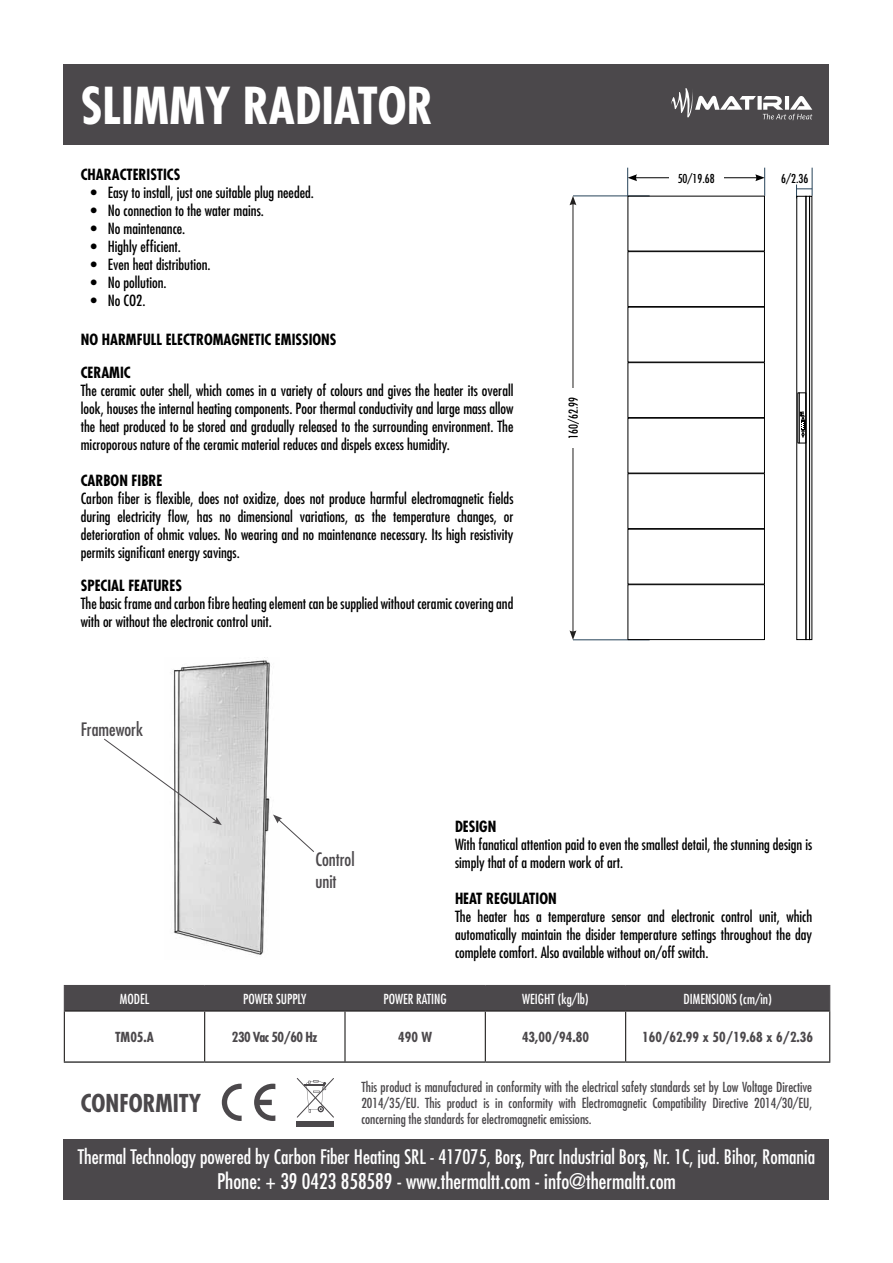
<style>
.page{position:relative;width:893px;height:1263px;background:#fff}
.page>*{position:absolute;margin:0;border:0;box-sizing:border-box;transform-origin:0 0}
.t1{font:700 condensed 49.5px "Futura LT";color:#fff}
.t2{font:700 condensed 24px "Futura LT";color:#4b484b}
.t3{font:condensed 21px "Futura LT";color:#fff}
.t4{font:condensed 19.5px "Futura LT";color:#fff}
.t5{font:condensed 18px/21.6px "Futura LT";color:#4b484b}
.t6{font:condensed 15px/18px "Futura LT";color:#000;text-align:justify}
.t7{font:700 condensed 15px "Futura LT";color:#000}
.t8{font:condensed 13.5px/16.2px "Futura LT";color:#4b484b;text-align:justify}
.t9{font:condensed 13.5px "Futura LT";color:#fff}
.t10{font:700 condensed 13.5px "Futura LT";color:#4b484b}
.t11{font:700 condensed 13.5px "Futura LT";letter-spacing:-.04em;color:#4b484b}
.t12{font:condensed 12px "Futura LT";color:#000}
.s1{font-family:"Myriad Pro"}
</style>
<div class="page">
<img style="left:173px;top:657px;width:98px;height:298px">
<hr style="left:573px;top:203px;width:1px;height:430px;background:#211f1e">
<svg style="left:569px;top:196px;width:7px;height:9px"></svg>
<svg style="left:569px;top:630px;width:7px;height:10px"></svg>
<hr style="left:635px;top:177px;width:123px;height:1px;background:#000">
<div style="left:669px;top:168px;width:54px;height:20px;background:#fff"></div>
<div style="left:563px;top:388px;width:20px;height:60px;background:#fff"></div>
<hr style="left:573px;top:196px;width:77px;height:1px;background:#27445a">
<hr style="left:573px;top:639px;width:77px;height:1px;background:#27445a">
<svg style="left:755px;top:168px;width:10px;height:28px"></svg>
<svg style="left:627px;top:168px;width:10px;height:28px"></svg>
<svg style="left:104px;top:738px;width:118px;height:87px"></svg>
<svg style="left:273px;top:814px;width:41px;height:38px"></svg>
<div style="left:806px;top:196px;width:4px;height:444px;border:1px solid #000"></div>
<div style="left:796px;top:196px;width:10px;height:444px;border:1px solid #000"></div>
<div style="left:628px;top:251px;width:137px;height:56px;border:1px solid #000"></div>
<div style="left:628px;top:362px;width:137px;height:56px;border:1px solid #000"></div>
<div style="left:628px;top:473px;width:137px;height:56px;border:1px solid #000"></div>
<div style="left:628px;top:584px;width:137px;height:56px;border:1px solid #000"></div>
<div style="left:797px;top:392px;width:9px;height:51px;border:1px solid #000"></div>
<hr style="left:799px;top:392px;width:1px;height:51px;background:#000">
<svg style="left:800px;top:411px;width:5px;height:27px"></svg>
<svg style="left:796px;top:168px;width:17px;height:30px"></svg>
<div style="left:64px;top:64px;width:765px;height:81px;background:#4b484b"></div>
<svg style="left:222px;top:1084px;width:20px;height:37px"></svg>
<svg style="left:254px;top:1084px;width:21px;height:37px"></svg>
<svg style="left:297px;top:1078px;width:37px;height:40px"></svg>
<div style="left:297px;top:1121px;width:37px;height:6px;background:#4b484b"></div>
<hr style="left:64px;top:1011px;width:1px;height:50px;background:#211f1e">
<hr style="left:204px;top:1011px;width:1px;height:50px;background:#211f1e">
<hr style="left:344px;top:1011px;width:2px;height:50px;background:#211f1e">
<hr style="left:485px;top:1011px;width:1px;height:50px;background:#211f1e">
<hr style="left:625px;top:1011px;width:1px;height:50px;background:#211f1e">
<hr style="left:829px;top:1011px;width:1px;height:50px;background:#211f1e">
<hr style="left:64px;top:1061px;width:141px;height:1px;background:#000">
<hr style="left:205px;top:1061px;width:140px;height:1px;background:#000">
<hr style="left:345px;top:1061px;width:140px;height:1px;background:#000">
<hr style="left:485px;top:1061px;width:141px;height:1px;background:#000">
<hr style="left:626px;top:1061px;width:204px;height:1px;background:#000">
<div style="left:64px;top:985px;width:766px;height:26px;background:#4b484b"></div>
<svg style="left:671px;top:88px;width:141px;height:32px"></svg>
<div style="left:64px;top:1139px;width:765px;height:60px;background:#4b484b"></div>
<svg style="left:515px;top:1154px;width:6px;height:15px"></svg>
<svg style="left:640px;top:1154px;width:5px;height:15px"></svg>
<h1 class="t1" style="left:81px;top:75px;width:354px">SLIMMY RADIATOR</h1>
<p class="t7" style="left:81px;top:165px;width:101px">CHARACTERISTICS</p>
<p class="t6" style="left:91px;top:183px;width:225px">• Easy to install, just one suitable plug needed.</p>
<p class="t6" style="left:91px;top:201px;width:175px">• No connection to the water mains.</p>
<p class="t6" style="left:91px;top:219px;width:96px">• No maintenance.</p>
<p class="t6" style="left:91px;top:237px;width:92px">• Highly efficient.</p>
<p class="t6" style="left:91px;top:255px;width:121px">• Even heat distribution.</p>
<p class="t6" style="left:91px;top:273px;width:77px">• No pollution.</p>
<p class="t6" style="left:91px;top:291px;width:56px">• No CO2.</p>
<p class="t7" style="left:81px;top:330px;width:257px">NO HARMFULL ELECTROMAGNETIC EMISSIONS</p>
<p class="t7" style="left:81px;top:363px;width:51px">CERAMIC</p>
<p class="t6" style="left:81px;top:381px;width:434px">The ceramic outer shell, which comes in a variety of colours and gives the heater its overall look, houses the internal heating components. Poor thermal conductivity and large mass allow the heat produced to be stored and gradually released to the surrounding environment. The microporous nature of the ceramic material reduces and dispels excess humidity.</p>
<p class="t7" style="left:81px;top:471px;width:83px">CARBON FIBRE</p>
<p class="t6" style="left:81px;top:489px;width:434px">Carbon fiber is flexible, does not oxidize, does not produce harmful electromagnetic fields during electricity flow, has no dimensional variations, as the temperature changes, or deterioration of ohmic values. No wearing and no maintenance necessary. Its high resistivity permits significant energy savings.</p>
<p class="t7" style="left:81px;top:576px;width:103px">SPECIAL FEATURES</p>
<p class="t6" style="left:81px;top:594px;width:434px">The basic frame and carbon fibre heating element can be supplied without ceramic covering and with or without the electronic control unit.</p>
<p class="t5" style="left:81px;top:719px;width:64px">Framework</p>
<p class="t12" style="left:566px;top:439px;width:43px;rotate:-90deg">160/62.99</p>
<p class="t12" style="left:678px;top:171px;width:38px">50/19.68</p>
<p class="t12" style="left:781px;top:171px;width:29px">6/2.36</p>
<p class="t5" style="left:315px;top:848px;width:41px">Control unit</p>
<p class="t7" style="left:455px;top:817px;width:43px">DESIGN</p>
<p class="t6" style="left:455px;top:835px;width:359px">With fanatical attention paid to even the smallest detail, the stunning design is simply that of a modern work of art.</p>
<p class="t7" style="left:455px;top:889px;width:103px">HEAT REGULATION</p>
<p class="t6" style="left:455px;top:907px;width:359px">The heater has a temperature sensor and electronic control unit, which automatically maintain the disider temperature settings throughout the day complete comfort. Also available without on/off switch.</p>
<p class="t9" style="left:120px;top:990px;width:31px">MODEL</p>
<p class="t9" style="left:243px;top:990px;width:65px">POWER SUPPLY</p>
<p class="t9" style="left:383px;top:990px;width:65px">POWER RATING</p>
<p class="t9" style="left:522px;top:990px;width:68px">WEIGHT (kg/lb)</p>
<p class="t9" style="left:683px;top:990px;width:90px">DIMENSIONS (cm/in)</p>
<p class="t10" style="left:115px;top:1028px;width:41px">TM05.A</p>
<p class="t11" style="left:232px;top:1028px;width:87px">230 Vac 50/60 Hz</p>
<p class="t10" style="left:398px;top:1028px;width:35px">490 W</p>
<p class="t10" style="left:522px;top:1028px;width:68px">43,00/94.80</p>
<p class="t10" style="left:642px;top:1028px;width:172px">160/62.99 x 50/19.68 x 6/2.36</p>
<p class="t8" style="left:361px;top:1078px;width:452px">This product is manufactured in conformity with the electrical safety standards set by Low Voltage Directive 2014/35/EU. This product is in conformity with Electromagnetic Compatibility Directive 2014/30/EU, concerning the standards for electromagnetic emissions.</p>
<h3 class="t4" style="left:78px;top:1145px;width:739px">Thermal Technology powered by Carbon Fiber Heating SRL - 417075, Bor<span class="s1">ș</span>, Parc Industrial Bor<span class="s1">ș</span>, Nr. 1C, jud. Bihor, Romania</h3>
<h3 class="t3" style="left:217px;top:1169px;width:460px">Phone: + 39 0423 858589 - www.thermaltt.com - info@thermaltt.com</h3>
<h2 class="t2" style="left:81px;top:1089px;width:122px">CONFORMITY</h2>
</div>
